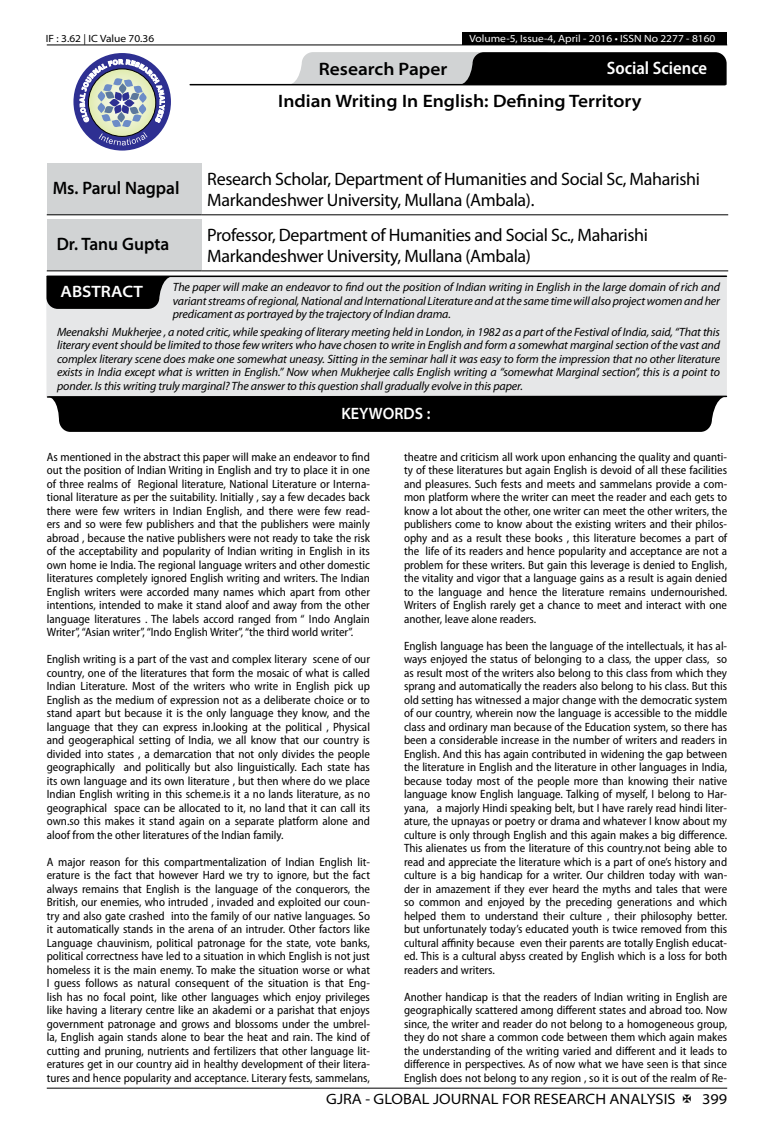
<style>
.page{position:relative;width:774px;height:1136px;background:#fff}
.page>*{position:absolute;margin:0;border:0;box-sizing:border-box;transform-origin:0 0}
.t1{font:18px/21.6px "Myriad Pro";letter-spacing:-.02em;color:#000}
.t2{font:600 semi-expanded 18px "Myriad Pro";color:#000}
.t3{font:600 semi-expanded 18px "Myriad Pro";color:#000;scale:.9 1}
.t4{font:600 semi-condensed 18px "Myriad Pro";color:#fff}
.t5{font:600 semi-expanded 16.5px "Myriad Pro";color:#fff;scale:.9 1}
.t6{font:600 semi-expanded 16.5px "Myriad Pro";color:#fff}
.t7{font:semi-expanded 15px "Myriad Pro";color:#000}
.t8{font:semi-condensed 12px/13.5px "Myriad Pro";color:#000;text-align:justify}
.t9{font:italic 12px/13.5px "Myriad Pro";letter-spacing:-.01em;color:#000;text-align:justify}
.t10{font:semi-expanded 10.5px "Myriad Pro";color:#fff}
.t11{font:semi-expanded 10.5px "Myriad Pro";color:#000}
</style>
<div class="page">
<hr style="left:47px;top:1087px;width:680px;height:1px;background:#000">
<div style="left:462px;top:32px;width:265px;height:13px;background:#000"></div>
<hr style="left:47px;top:45px;width:680px;height:1px;background:#000">
<svg style="left:288px;top:52px;width:439px;height:33px;background:#5a5a5b"></svg>
<hr style="left:190px;top:84px;width:535px;height:1px;background:#000">
<div style="left:73px;top:53px;width:98px;height:97px;background:#2e3092;border-radius:50%"></div>
<svg style="left:80px;top:59px;width:85px;height:86px"></svg>
<div style="left:47px;top:163px;width:154px;height:52px;background:#d1d3d4"></div>
<hr style="left:47px;top:214px;width:154px;height:1px;background:#000">
<hr style="left:201px;top:214px;width:527px;height:1px;background:#000">
<div style="left:47px;top:219px;width:154px;height:52px;background:#d1d3d4"></div>
<hr style="left:47px;top:270px;width:154px;height:1px;background:#000">
<hr style="left:201px;top:270px;width:527px;height:1px;background:#000">
<div style="left:46px;top:275px;width:681px;height:121px;background:#e6e7e8"></div>
<hr style="left:47px;top:275px;width:679px;height:2px;background:#000">
<svg style="left:46px;top:276px;width:127px;height:33px;background:#181819"></svg>
<svg style="left:46px;top:395px;width:682px;height:37px;background:#0f0f0f"></svg>
<p class="t11" style="left:46px;top:32px;width:110px">IF : 3.62 | IC Value 70.36</p>
<p class="t10" style="left:469px;top:32px;width:247px">Volume-5, Issue-4, April - 2016 • ISSN No 2277 - 8160</p>
<h1 class="t2" style="left:319px;top:59px;width:130px">Research Paper</h1>
<h1 class="t4" style="left:607px;top:58px;width:102px">Social Science</h1>
<h1 class="t2" style="left:278px;top:91px;width:365px">Indian Writing In English: Defining Territory</h1>
<h1 class="t3" style="left:53px;top:178px;width:142px">Ms. Parul Nagpal</h1>
<h1 class="t1" style="left:207px;top:168px;width:494px">Research Scholar, Department of Humanities and Social Sc, Maharishi<br>Markandeshwer University, Mullana (Ambala).</h1>
<h1 class="t3" style="left:57px;top:234px;width:127px">Dr. Tanu Gupta</h1>
<h1 class="t1" style="left:207px;top:224px;width:442px">Professor, Department of Humanities and Social Sc., Maharishi<br>Markandeshwer University, Mullana (Ambala)</h1>
<p class="t9" style="left:173px;top:280px;width:549px">The paper will make an endeavor to find out the position of Indian writing in English in the large domain of rich and variant streams of regional, National and International Literature and at the same time will also project women and her predicament as portrayed by the trajectory of Indian drama.</p>
<p class="t9" style="left:57px;top:325px;width:664px">Meenakshi Mukherjee , a noted critic, while speaking of literary meeting held in London, in 1982 as a part of the Festival of India, said, “That this literary event should be limited to those few writers who have chosen to write in English and form a somewhat marginal section of the vast and complex literary scene does make one somewhat uneasy. Sitting in the seminar hall it was easy to form the impression that no other literature exists in India except what is written in English.” Now when Mukherjee calls English writing a “somewhat Marginal section”, this is a point to ponder. Is this writing truly marginal? The answer to this question shall gradually evolve in this paper.</p>
<h2 class="t6" style="left:60px;top:282px;width:84px">ABSTRACT</h2>
<h2 class="t5" style="left:341px;top:404px;width:100px">KEYWORDS :</h2>
<p class="t8" style="left:47px;top:450px;width:325px">As mentioned in the abstract this paper will make an endeavor to find out the position of Indian Writing in English and try to place it in one of three realms of Regional literature, National Literature or Interna&shy;tional literature as per the suitability. Initially , say a few decades back there were few writers in Indian English, and there were few read&shy;ers and so were few publishers and that the publishers were mainly abroad , because the native publishers were not ready to take the risk of the acceptability and popularity of Indian writing in English in its own home ie India. The regional language writers and other domestic literatures completely ignored English writing and writers. The Indian English writers were accorded many names which apart from other intentions, intended to make it stand aloof and away from the other language literatures . The labels accord ranged from “ Indo Anglain Writer”, “Asian writer”, “Indo English Writer”, “the third world writer”.</p>
<p class="t8" style="left:47px;top:652px;width:325px">English writing is a part of the vast and complex literary scene of our country, one of the literatures that form the mosaic of what is called Indian Literature. Most of the writers who write in English pick up English as the medium of expression not as a deliberate choice or to stand apart but because it is the only language they know, and the language that they can express in.looking at the political , Physical and geogeraphical setting of India, we all know that our country is divided into states , a demarcation that not only divides the people geographically and politically but also linguistically. Each state has its own language and its own literature , but then where do we place Indian English writing in this scheme.is it a no lands literature, as no geographical space can be allocated to it, no land that it can call its own.so this makes it stand again on a separate platform alone and aloof from the other literatures of the Indian family.</p>
<p class="t8" style="left:47px;top:855px;width:325px">A major reason for this compartmentalization of Indian English lit&shy;erature is the fact that however Hard we try to ignore, but the fact always remains that English is the language of the conquerors, the British, our enemies, who intruded , invaded and exploited our coun&shy;try and also gate crashed into the family of our native languages. So it automatically stands in the arena of an intruder. Other factors like Language chauvinism, political patronage for the state, vote banks, political correctness have led to a situation in which English is not just homeless it is the main enemy. To make the situation worse or what I guess follows as natural consequent of the situation is that Eng&shy;lish has no focal point, like other languages which enjoy privileges like having a literary centre like an akademi or a parishat that enjoys government patronage and grows and blossoms under the umbrel&shy;la, English again stands alone to bear the heat and rain. The kind of cutting and pruning, nutrients and fertilizers that other language lit&shy;eratures get in our country aid in healthy development of their litera&shy;tures and hence popularity and acceptance. Literary fests, sammelans,</p>
<p class="t8" style="left:404px;top:450px;width:325px">theatre and criticism all work upon enhancing the quality and quanti&shy;ty of these literatures but again English is devoid of all these facilities and pleasures. Such fests and meets and sammelans provide a com&shy;mon platform where the writer can meet the reader and each gets to know a lot about the other, one writer can meet the other writers, the publishers come to know about the existing writers and their philos&shy;ophy and as a result these books , this literature becomes a part of the life of its readers and hence popularity and acceptance are not a problem for these writers. But gain this leverage is denied to English, the vitality and vigor that a language gains as a result is again denied to the language and hence the literature remains undernourished.<br>Writers of English rarely get a chance to meet and interact with one another, leave alone readers.</p>
<p class="t8" style="left:404px;top:639px;width:325px">English language has been the language of the intellectuals, it has al&shy;ways enjoyed the status of belonging to a class, the upper class, so as result most of the writers also belong to this class from which they sprang and automatically the readers also belong to his class. But this old setting has witnessed a major change with the democratic system of our country, wherein now the language is accessible to the middle class and ordinary man because of the Education system, so there has been a considerable increase in the number of writers and readers in English. And this has again contributed in widening the gap between the literature in English and the literature in other languages in India, because today most of the people more than knowing their native language know English language. Talking of myself, I belong to Har&shy;yana, a majorly Hindi speaking belt, but I have rarely read hindi liter&shy;ature, the upnayas or poetry or drama and whatever I know about my culture is only through English and this again makes a big difference.<br>This alienates us from the literature of this country.not being able to read and appreciate the literature which is a part of one’s history and culture is a big handicap for a writer. Our children today with wan&shy;der in amazement if they ever heard the myths and tales that were so common and enjoyed by the preceding generations and which helped them to understand their culture , their philosophy better. but unfortunately today’s educated youth is twice removed from this cultural affinity because even their parents are totally English educat&shy;ed. This is a cultural abyss created by English which is a loss for both readers and writers.</p>
<p class="t8" style="left:404px;top:990px;width:325px">Another handicap is that the readers of Indian writing in English are geographically scattered among different states and abroad too. Now since, the writer and reader do not belong to a homogeneous group, they do not share a common code between them which again makes the understanding of the writing varied and different and it leads to difference in perspectives. As of now what we have seen is that since English does not belong to any region , so it is out of the realm of Re-</p>
<p class="t7" style="left:326px;top:1090px;width:351px">GJRA - GLOBAL JOURNAL FOR RESEARCH ANALYSIS</p>
<p class="t7" style="left:702px;top:1090px;width:27px">399</p>
</div>
